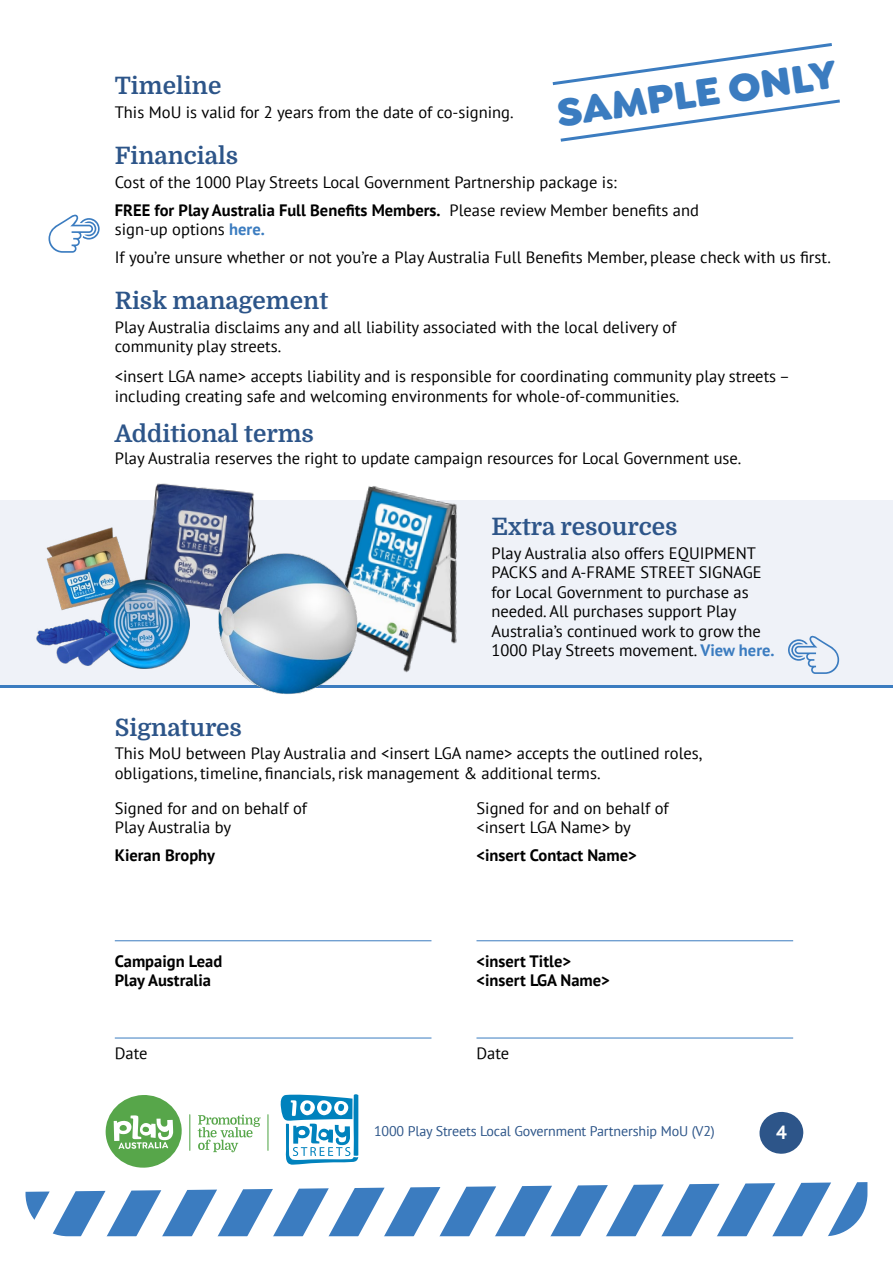
<style>
.page{position:relative;width:893px;height:1263px;background:#fff}
.page>*{position:absolute;margin:0;border:0;box-sizing:border-box;transform-origin:0 0}
.t1{font:900 41.7px "Goldplay";color:#3b7cc0}
.t2{font:700 24px "Domine";color:#2d5589}
.t3{font:700 19.05px "PT Sans";color:#fff}
.t4{font:16.5px/19.5px "PT Sans";color:#000}
.t5{font:700 16.5px/19.5px "PT Sans";color:#000}
.t6{font:14.1px "PT Sans";letter-spacing:-.01em;color:#2d5589}
.s1{font-weight:700}
.s2{font-weight:700;color:#3b7cc0}
</style>
<div class="page">
<div style="left:0;top:500px;width:893px;height:186px;background:#eff2f8"></div>
<svg style="left:26px;top:1182px;width:841px;height:54px"></svg>
<svg style="left:759px;top:1111px;width:45px;height:43px"></svg>
<svg style="left:280px;top:1094px;width:78px;height:71px"></svg>
<svg style="left:105px;top:1095px;width:77px;height:73px"></svg>
<svg style="left:198px;top:1114px;width:62px;height:38px"></svg>
<hr style="left:189px;top:1115px;width:1px;height:35px;background:#57a84d">
<hr style="left:267px;top:1115px;width:1px;height:35px;background:#57a84d">
<svg style="left:552px;top:43px;width:280px;height:43px"></svg>
<svg style="left:560px;top:99px;width:280px;height:43px"></svg>
<svg style="left:49px;top:214px;width:51px;height:39px"></svg>
<svg style="left:788px;top:635px;width:51px;height:39px"></svg>
<hr style="left:115px;top:940px;width:316px;height:1px;background:#3b7cc0">
<hr style="left:115px;top:1037px;width:316px;height:1px;background:#3b7cc0">
<hr style="left:476px;top:940px;width:317px;height:1px;background:#3b7cc0">
<hr style="left:476px;top:1037px;width:317px;height:1px;background:#3b7cc0">
<hr style="left:0;top:685px;width:893px;height:2px;background:#3b7cc0">
<img style="left:147px;top:483px;width:107px;height:78px">
<img style="left:360px;top:486px;width:153px;height:202px">
<img style="left:46px;top:527px;width:78px;height:70px">
<img style="left:98px;top:561px;width:86px;height:108px">
<img style="left:36px;top:597px;width:83px;height:72px">
<img style="left:184px;top:519px;width:208px;height:175px">
<h1 class="t1" style="left:553px;top:85px;width:284px;rotate:-8deg">SAMPLE ONLY</h1>
<h2 class="t2" style="left:115px;top:72px;width:108px">Timeline</h2>
<p class="t4" style="left:115px;top:102px;width:400px">This MoU is valid for 2 years from the date of co-signing.</p>
<h2 class="t2" style="left:115px;top:142px;width:125px">Financials</h2>
<p class="t4" style="left:115px;top:168px;width:586px;line-height:28px">Cost of the 1000 Play Streets Local Government Partnership package is:<br><span class="s1">FREE for Play Australia Full Benefits Members.</span> Please review Member benefits and</p>
<p class="t4" style="left:115px;top:215px;width:718px;line-height:28px">sign-up options <span class="s2">here.<br></span>If you’re unsure whether or not you’re a Play Australia Full Benefits Member, please check with us first.</p>
<h2 class="t2" style="left:115px;top:287px;width:215px">Risk management</h2>
<p class="t4" style="left:115px;top:317px;width:563px">Play Australia disclaims any and all liability associated with the local delivery of community play streets.</p>
<p class="t4" style="left:115px;top:366px;width:677px">&lt;insert LGA name&gt; accepts liability and is responsible for coordinating community play streets – including creating safe and welcoming environments for whole-of-communities.</p>
<h2 class="t2" style="left:115px;top:420px;width:201px">Additional terms</h2>
<p class="t4" style="left:115px;top:448px;width:628px">Play Australia reserves the right to update campaign resources for Local Government use.</p>
<h2 class="t2" style="left:115px;top:714px;width:129px">Signatures</h2>
<h2 class="t2" style="left:491px;top:513px;width:188px">Extra resources</h2>
<p class="t4" style="left:491px;top:543px;width:285px">Play Australia also offers EQUIPMENT PACKS and A-FRAME STREET SIGNAGE for Local Government to purchase as needed. All purchases support Play Australia’s continued work to grow the 1000 Play Streets movement. <span class="s2">View here.</span></p>
<p class="t4" style="left:115px;top:743px;width:589px">This MoU between Play Australia and &lt;insert LGA name&gt; accepts the outlined roles, obligations, timeline, financials, risk management &amp; additional terms.</p>
<p class="t4" style="left:115px;top:798px;width:194px">Signed for and on behalf of<br>Play Australia by</p>
<p class="t5" style="left:115px;top:845px;width:102px">Kieran Brophy</p>
<p class="t4" style="left:476px;top:798px;width:194px">Signed for and on behalf of &lt;insert LGA Name&gt; by</p>
<p class="t5" style="left:476px;top:845px;width:162px">&lt;insert Contact Name&gt;</p>
<p class="t5" style="left:115px;top:951px;width:109px">Campaign Lead<br>Play Australia</p>
<p class="t5" style="left:476px;top:951px;width:135px">&lt;insert Title&gt; &lt;insert LGA Name&gt;</p>
<p class="t4" style="left:115px;top:1042px;width:34px">Date</p>
<p class="t4" style="left:476px;top:1042px;width:34px">Date</p>
<p class="t6" style="left:374px;top:1122px;width:342px">1000 Play Streets Local Government Partnership MoU (V2)</p>
<p class="t3" style="left:776px;top:1119px;width:12px">4</p>
</div>
